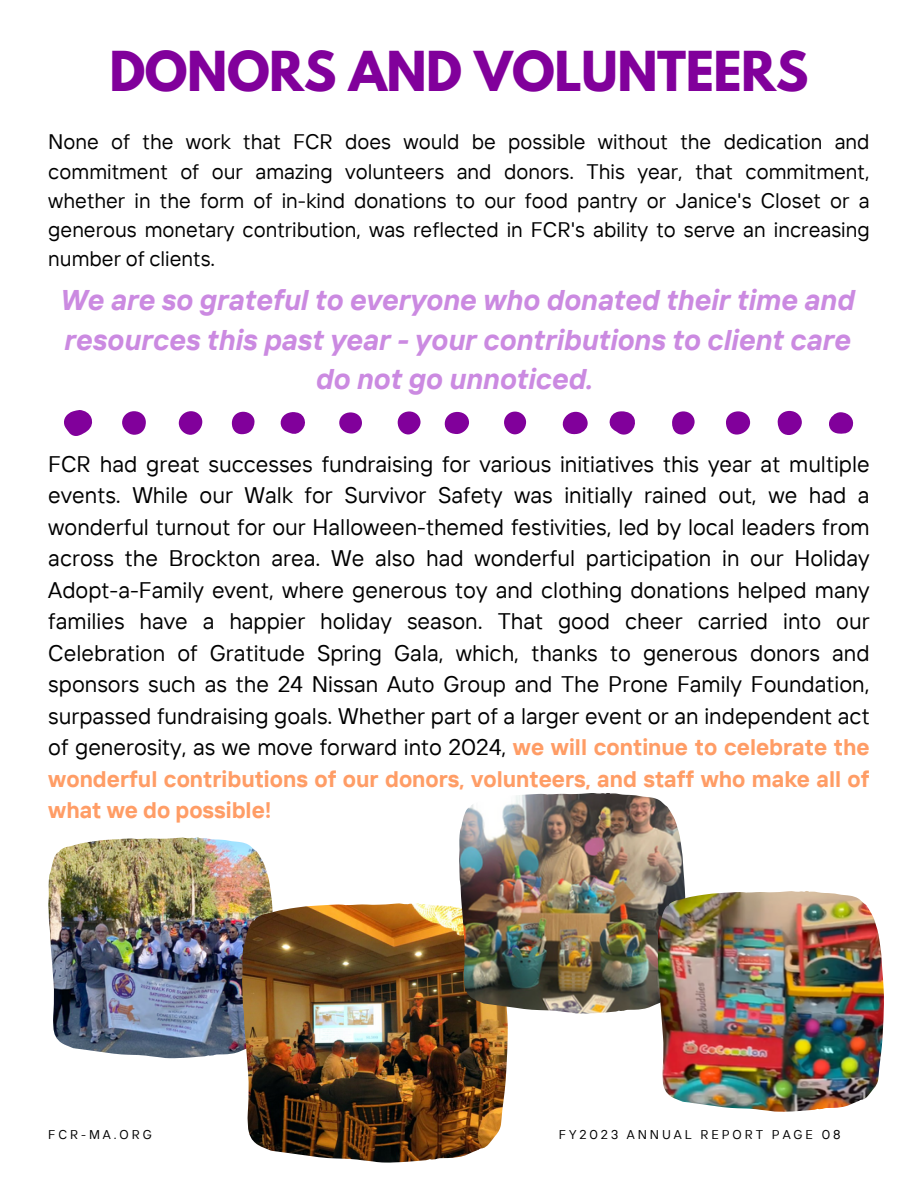
<style>
.page{position:relative;width:918px;height:1188px;background:#fff}
.page>*{position:absolute;margin:0;border:0;box-sizing:border-box;transform-origin:0 0}
.t1{font:700 48.75px "League Spartan";letter-spacing:-.01em;color:#81009b}
.t2{font:italic 700 28.5px/39.3px "TT Interphases";color:#cb8ae1;text-align:center}
.t3{font:22.5px/31.5px "TT Interphases";color:#000;text-align:justify}
.t4{font:21px/29.2px "TT Interphases";color:#000;text-align:justify}
.t5{font:12.75px "TT Interphases";letter-spacing:.23em;color:#000001}
.s1{font-weight:700;color:#ff9d66}
</style>
<div class="page">
<svg style="left:64px;top:410px;width:29px;height:26px"></svg>
<svg style="left:609px;top:411px;width:26px;height:24px"></svg>
<div style="left:777px;top:411px;width:25px;height:24px;background:#81009b;border-radius:50%"></div>
<div style="left:726px;top:411px;width:24px;height:24px;background:#81009b;border-radius:11px"></div>
<div style="left:122px;top:411px;width:24px;height:24px;background:#81009b;border-radius:50%"></div>
<svg style="left:562px;top:412px;width:26px;height:23px"></svg>
<div style="left:179px;top:411px;width:23px;height:24px;background:#81009b;border-radius:11px"></div>
<div style="left:445px;top:412px;width:24px;height:22px;background:#81009b;border-radius:50%"></div>
<svg style="left:280px;top:412px;width:25px;height:22px"></svg>
<svg style="left:672px;top:411px;width:23px;height:24px"></svg>
<svg style="left:829px;top:412px;width:25px;height:22px"></svg>
<div style="left:398px;top:411px;width:23px;height:23px;background:#81009b;border-radius:50%"></div>
<svg style="left:232px;top:412px;width:23px;height:22px"></svg>
<svg style="left:504px;top:412px;width:22px;height:22px"></svg>
<div style="left:339px;top:412px;width:23px;height:22px;background:#81009b;border-radius:50%"></div>
<img style="left:48px;top:837px;width:224px;height:221px">
<img style="left:242px;top:903px;width:266px;height:259px">
<img style="left:459px;top:793px;width:226px;height:220px">
<img style="left:658px;top:891px;width:226px;height:221px">
<p class="t1" style="left:109px;top:47px;width:700px">DONORS AND VOLUNTEERS</p>
<p class="t4" style="left:48px;top:127px;width:823px">None of the work that FCR does would be possible without the dedication and commitment of our amazing volunteers and donors. This year, that commitment, whether in the form of in-kind donations to our food pantry or Janice's Closet or a generous monetary contribution, was reflected in FCR's ability to serve an increasing number of clients.</p>
<p class="t2" style="left:59px;top:280px;width:796px">We are so grateful to everyone who donated their time and resources this past year - your contributions to client care do not go unnoticed.</p>
<p class="t3" style="left:48px;top:448px;width:823px">FCR had great successes fundraising for various initiatives this year at multiple events. While our Walk for Survivor Safety was initially rained out, we had a wonderful turnout for our Halloween-themed festivities, led by local leaders from across the Brockton area. We also had wonderful participation in our Holiday Adopt-a-Family event, where generous toy and clothing donations helped many families have a happier holiday season. That good cheer carried into our Celebration of Gratitude Spring Gala, which, thanks to generous donors and sponsors such as the 24 Nissan Auto Group and The Prone Family Foundation, surpassed fundraising goals. Whether part of a larger event or an independent act of generosity, as we move forward into 2024, <span class="s1">we will continue to celebrate the wonderful contributions of our donors, volunteers, and staff who make all of what we do possible!</span></p>
<p class="t5" style="left:48px;top:1127px;width:105px">FCR-MA.ORG</p>
<p class="t5" style="left:559px;top:1127px;width:283px">FY2023 ANNUAL REPORT PAGE 08</p>
</div>
